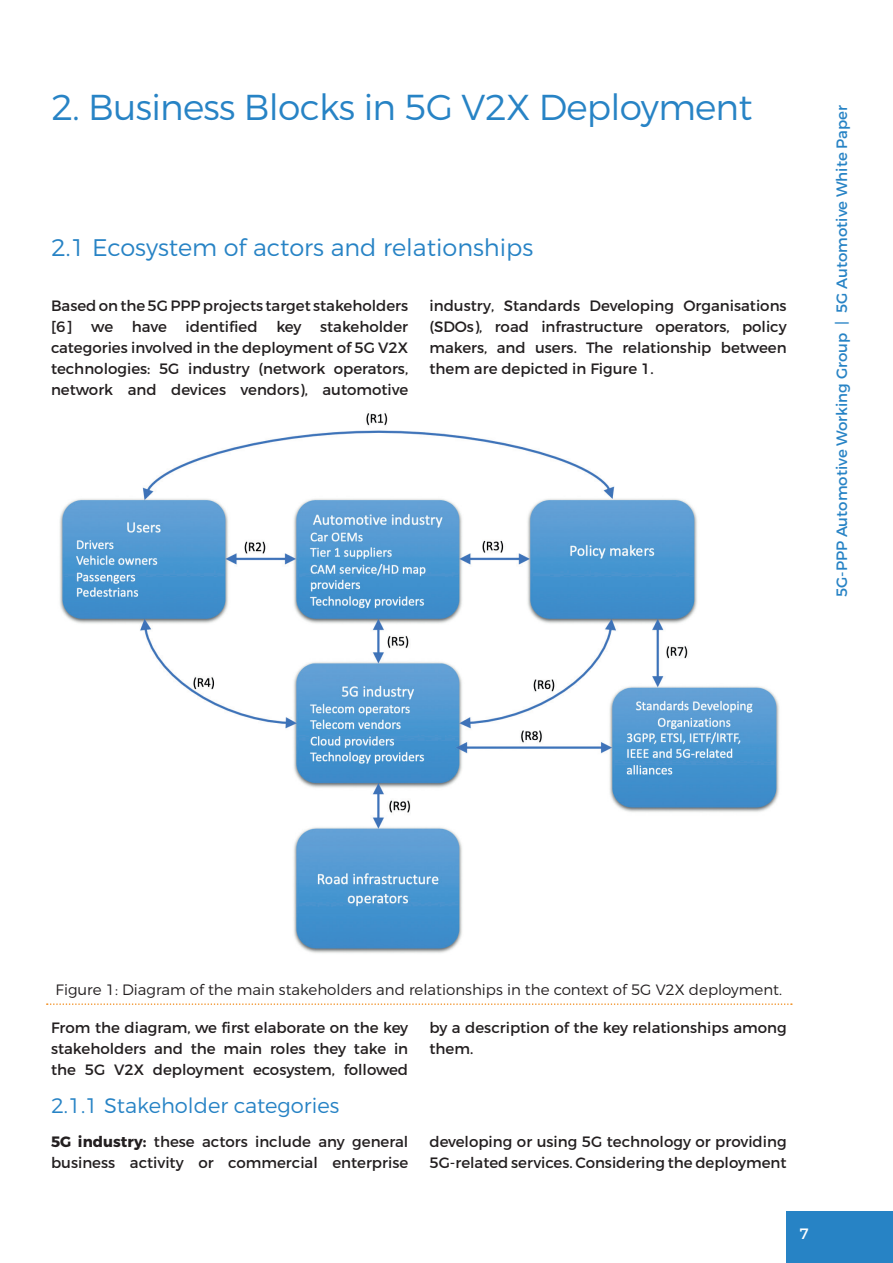
<style>
.page{position:relative;width:893px;height:1263px;background:#fff}
.page>*{position:absolute;margin:0;border:0;box-sizing:border-box;transform-origin:0 0}
.Heading_1{font:300 36px "Montserrat";letter-spacing:-.02em;color:#2783c5}
.Heading_2{font:300 24px "Montserrat";color:#2783c5}
.Heading_3{font:300 21px "Montserrat";color:#2783c5}
.t1{font:15px/21px "Montserrat";color:#231f20;text-align:justify}
.Didascalia{font:300 15px "Montserrat";color:#231f20}
.t2{font:15px "Montserrat";color:#2783c5}
.t3{font:15px "Montserrat";color:#fff}
.s1{font-weight:700}
</style>
<div class="page">
<div style="left:787px;top:1212px;width:106px;height:51px;background:#2783c5"></div>
<svg style="left:47px;top:1003px;width:745px;height:2px"></svg>
<img style="left:59px;top:413px;width:720px;height:540px">
<p class="Heading_1" style="left:51px;top:86px;width:703px">2. Business Blocks in 5G V2X Deployment</p>
<p class="Heading_2" style="left:51px;top:233px;width:484px">2.1 Ecosystem of actors and relationships</p>
<p class="t1" style="left:51px;top:296px;width:359px">Based on the 5G PPP projects target stakeholders [6] we have identified key stakeholder categories involved in the deployment of 5G V2X technologies: 5G industry (network operators, network and devices vendors), automotive</p>
<p class="t1" style="left:429px;top:296px;width:359px">industry, Standards Developing Organisations (SDOs), road infrastructure operators, policy makers, and users. The relationship between them are depicted in Figure 1.</p>
<p class="t2" style="left:833px;top:597px;width:494px;rotate:-90deg">5G-PPP Automotive Working Group | 5G Automotive White Paper</p>
<p class="Didascalia" style="left:56px;top:980px;width:728px">Figure 1: Diagram of the main stakeholders and relationships in the context of 5G V2X deployment.</p>
<p class="t1" style="left:51px;top:1017px;width:359px">From the diagram, we first elaborate on the key stakeholders and the main roles they take in the 5G V2X deployment ecosystem, followed</p>
<p class="t1" style="left:429px;top:1017px;width:359px">by a description of the key relationships among them.</p>
<p class="Heading_3" style="left:51px;top:1093px;width:290px">2.1.1 Stakeholder categories</p>
<p class="t1" style="left:51px;top:1131px;width:359px"><span class="s1">5G industry:</span> these actors include any general business activity or commercial enterprise</p>
<p class="t1" style="left:429px;top:1131px;width:359px">developing or using 5G technology or providing<br>5G-related services. Considering the deployment</p>
<p class="t3" style="left:799px;top:1225px;width:11px">7</p>
</div>
